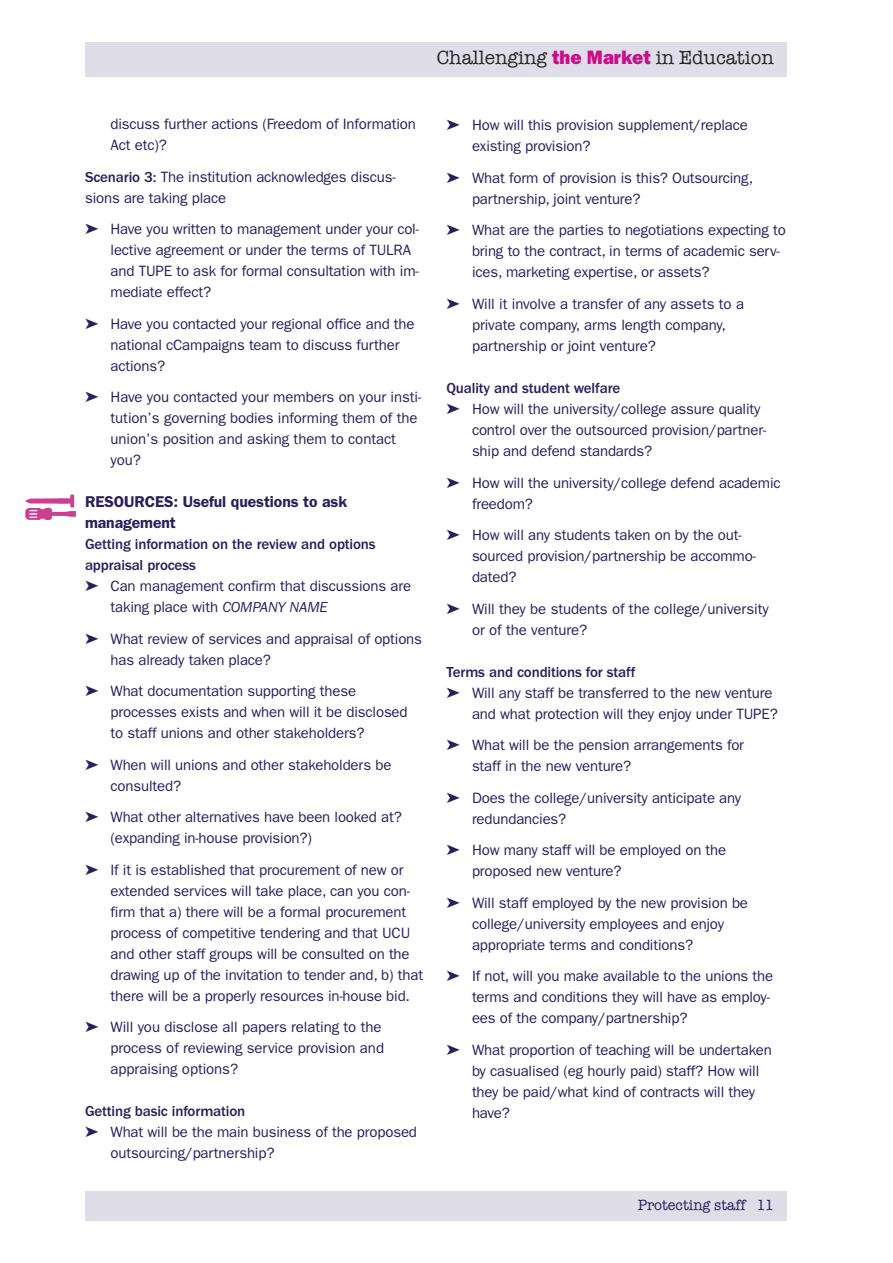
<style>
.page{position:relative;width:893px;height:1263px;background:#fff}
.page>*{position:absolute;margin:0;border:0;box-sizing:border-box;transform-origin:0 0}
.t1{font:68.7px "Ginger Icons";color:#cd3e93}
.t2{font:19.5px "American Typewriter";color:#272627}
.t3{font:600 15.75px/21px "Franklin Gothic";letter-spacing:-.005em;color:#2b1e5d}
.t4{font:15px/21px "Franklin Gothic";letter-spacing:-.01em;color:#2b1e5d}
.t5{font:500 15px/21px "Franklin Gothic";letter-spacing:-.01em;color:#2b1e5d}
.t6{font:15px "American Typewriter";color:#2b1e5d}
.s1{font-family:"Franklin Gothic";font-weight:800;color:#ca0d89}
.s2{font-weight:500}
.s3{font-style:italic}
</style>
<div class="page">
<div style="left:85px;top:43px;width:702px;height:34px;background:#dfdde7"></div>
<div style="left:85px;top:1191px;width:702px;height:29px;background:#dfdde7"></div>
<h2 class="t2" style="left:437px;top:46px;width:339px">Challenging <span class="s1">the Market</span> in Education</h2>
<h1 class="t1" style="left:82px;top:492px;width:20px;rotate:90deg">●</h1>
<p class="t4" style="left:111px;top:115px;width:307px">discuss further actions (Freedom of Information<br>Act etc)?</p>
<p class="t4" style="left:85px;top:168px;width:312px"><span class="s2">Scenario 3:</span> The institution acknowledges discus&shy;sions are taking place</p>
<p class="t4" style="left:111px;top:220px;width:310px">Have you written to management under your col&shy;lective agreement or under the terms of TULRA and TUPE to ask for formal consultation with im&shy;mediate effect?</p>
<p class="t4" style="left:111px;top:315px;width:306px">Have you contacted your regional office and the national cCampaigns team to discuss further actions?</p>
<p class="t4" style="left:111px;top:388px;width:312px">Have you contacted your members on your insti&shy;tution’s governing bodies informing them of the union’s position and asking them to contact you?</p>
<p class="t3" style="left:85px;top:493px;width:264px">RESOURCES: Useful questions to ask management</p>
<p class="t5" style="left:85px;top:535px;width:292px">Getting information on the review and options appraisal process</p>
<p class="t4" style="left:111px;top:577px;width:302px">Can management confirm that discussions are taking place with <span class="s3">COMPANY NAME</span></p>
<p class="t4" style="left:111px;top:630px;width:313px">What review of services and appraisal of options has already taken place?</p>
<p class="t4" style="left:111px;top:682px;width:299px">What documentation supporting these processes exists and when will it be disclosed to staff unions and other stakeholders?</p>
<p class="t4" style="left:111px;top:756px;width:282px">When will unions and other stakeholders be consulted?</p>
<p class="t4" style="left:111px;top:808px;width:293px">What other alternatives have been looked at? (expanding in-house provision?)</p>
<p class="t4" style="left:111px;top:861px;width:314px">If it is established that procurement of new or extended services will take place, can you con&shy;firm that a) there will be a formal procurement process of competitive tendering and that UCU and other staff groups will be consulted on the drawing up of the invitation to tender and, b) that there will be a properly resources in-house bid.</p>
<p class="t4" style="left:111px;top:1018px;width:275px">Will you disclose all papers relating to the process of reviewing service provision and appraising options?</p>
<p class="t5" style="left:85px;top:1102px;width:162px">Getting basic information</p>
<p class="t4" style="left:111px;top:1123px;width:308px">What will be the main business of the proposed outsourcing/partnership?</p>
<p class="t4" style="left:472px;top:116px;width:277px">How will this provision supplement/replace existing provision?</p>
<p class="t4" style="left:472px;top:169px;width:283px">What form of provision is this? Outsourcing, partnership, joint venture?</p>
<p class="t4" style="left:472px;top:221px;width:315px">What are the parties to negotiations expecting to bring to the contract, in terms of academic serv&shy;ices, marketing expertise, or assets?</p>
<p class="t4" style="left:472px;top:295px;width:274px">Will it involve a transfer of any assets to a private company, arms length company, partnership or joint venture?</p>
<p class="t5" style="left:446px;top:379px;width:175px">Quality and student welfare</p>
<p class="t4" style="left:472px;top:400px;width:296px">How will the university/college assure quality control over the outsourced provision/partner&shy;ship and defend standards?</p>
<p class="t4" style="left:472px;top:473px;width:310px">How will the university/college defend academic freedom?</p>
<p class="t4" style="left:472px;top:526px;width:285px">How will any students taken on by the out&shy;sourced provision/partnership be accommo&shy;dated?</p>
<p class="t4" style="left:472px;top:599px;width:298px">Will they be students of the college/university or of the venture?</p>
<p class="t5" style="left:446px;top:662px;width:190px">Terms and conditions for staff</p>
<p class="t4" style="left:472px;top:683px;width:307px">Will any staff be transferred to the new venture and what protection will they enjoy under TUPE?</p>
<p class="t4" style="left:472px;top:736px;width:274px">What will be the pension arrangements for staff in the new venture?</p>
<p class="t4" style="left:472px;top:788px;width:271px">Does the college/university anticipate any redundancies?</p>
<p class="t4" style="left:472px;top:841px;width:256px">How many staff will be employed on the proposed new venture?</p>
<p class="t4" style="left:472px;top:893px;width:278px">Will staff employed by the new provision be college/university employees and enjoy appropriate terms and conditions?</p>
<p class="t4" style="left:472px;top:967px;width:303px">If not, will you make available to the unions the terms and conditions they will have as employ&shy;ees of the company/partnership?</p>
<p class="t4" style="left:472px;top:1040px;width:301px">What proportion of teaching will be undertaken by casualised (eg hourly paid) staff? How will they be paid/what kind of contracts will they have?</p>
<p class="t6" style="left:638px;top:1196px;width:138px">Protecting staff 11</p>
</div>
